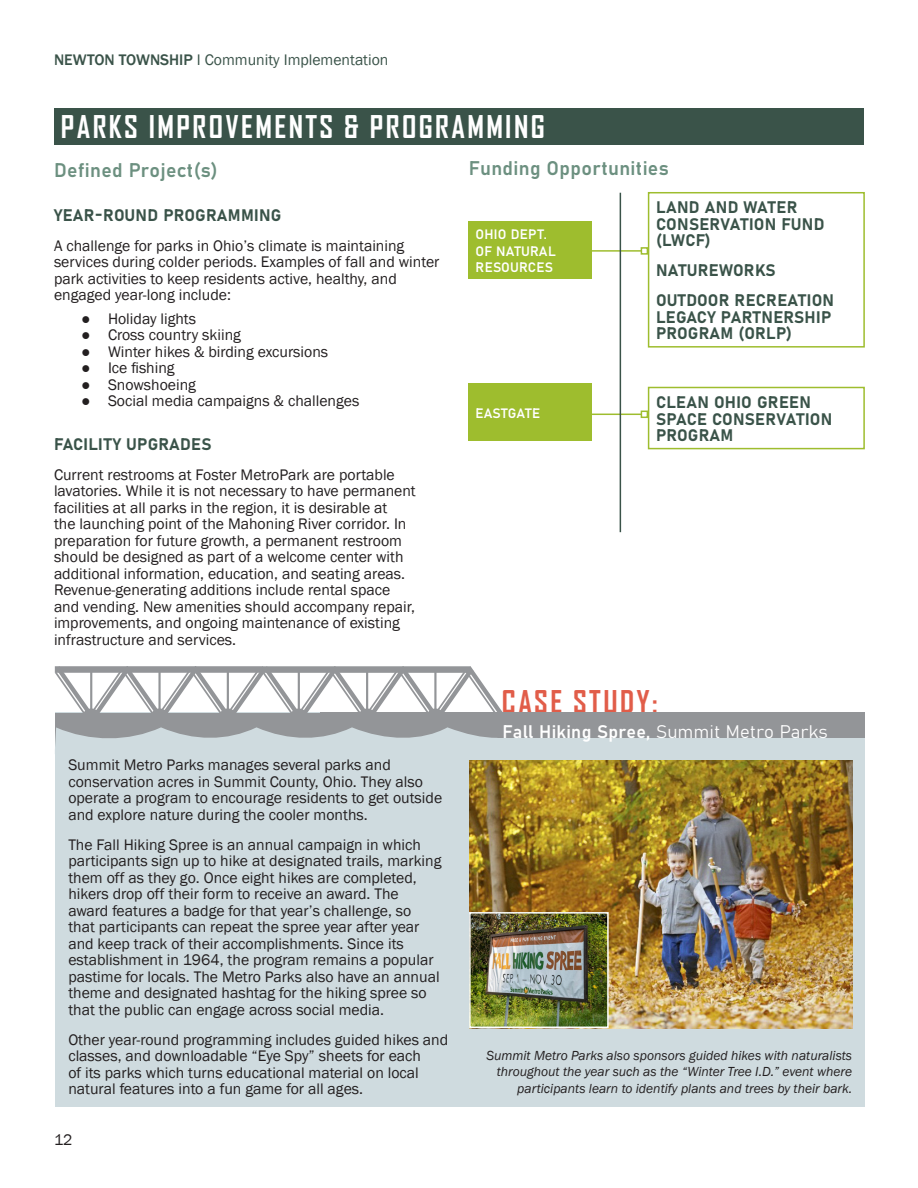
<style>
.page{position:relative;width:918px;height:1188px;background:#fff}
.page>*{position:absolute;margin:0;border:0;box-sizing:border-box;transform-origin:0 0}
.Heading{font:700 30px "Agency FB";letter-spacing:.08em;color:#fff}
.Heading-2{font:700 30px "Agency FB";letter-spacing:.08em;color:#e15d49}
.Subheading{font:19.5px "Bahnschrift";letter-spacing:.02em;color:#6c9080}
.Subheading-2{font:18px "Bahnschrift";letter-spacing:.02em;color:#fff}
.Heading3{font:16.5px/16.5px "Bahnschrift";letter-spacing:.01em;color:#3a5349}
.Body_Text{font:15.75px/16.5px "Franklin Gothic";color:#231f20}
.t1{font:15.75px "Franklin Gothic";color:#3a5349}
.Captions{font:italic 13.5px/16.5px "Franklin Gothic";color:#231f20;text-align:right}
.Map_Label{font:13.5px/16.5px "Bahnschrift";letter-spacing:.015em;color:#fff}
.s1{font-weight:500}
</style>
<div class="page">
<div style="left:54px;top:108px;width:809px;height:36px;background:#3a5349"></div>
<hr style="left:581px;top:414px;width:60px;height:1px;background:#9ebd2e">
<div style="left:641px;top:411px;width:7px;height:7px;border:2px solid #9ebd2e"></div>
<div style="left:469px;top:384px;width:123px;height:57px;background:#9ebd2e"></div>
<div style="left:648px;top:387px;width:217px;height:62px;border:2px solid #9ebd2e"></div>
<hr style="left:581px;top:250px;width:60px;height:2px;background:#9ebd2e">
<div style="left:641px;top:247px;width:7px;height:8px;border:2px solid #9ebd2e"></div>
<div style="left:469px;top:222px;width:123px;height:57px;background:#9ebd2e"></div>
<hr style="left:620px;top:193px;width:1px;height:339px;background:#3a5349">
<div style="left:648px;top:192px;width:217px;height:156px;border:2px solid #9ebd2e"></div>
<div style="left:55px;top:712px;width:810px;height:395px;background:#cfdbdf"></div>
<div style="left:320px;top:713px;width:545px;height:25px;background:#939598"></div>
<svg style="left:54px;top:666px;width:458px;height:79px"></svg>
<hr style="left:298px;top:670px;width:2px;height:44px;background:#939598">
<hr style="left:366px;top:672px;width:2px;height:44px;background:#939598">
<hr style="left:434px;top:670px;width:3px;height:44px;background:#939598">
<div style="left:289px;top:709px;width:19px;height:19px;background:#939598;border-radius:50%"></div>
<div style="left:358px;top:709px;width:19px;height:19px;background:#939598;border-radius:50%"></div>
<div style="left:426px;top:709px;width:19px;height:19px;background:#939598;border-radius:50%"></div>
<img style="left:469px;top:760px;width:383px;height:268px">
<img style="left:472px;top:915px;width:134px;height:110px">
<div style="left:469px;top:912px;width:140px;height:116px;border:2px solid #fff"></div>
<p class="t1" style="left:54px;top:50px;width:336px"><span class="s1">NEWTON TOWNSHIP</span> I Community Implementation</p>
<p class="Heading" style="left:61px;top:108px;width:486px">PARKS IMPROVEMENTS &amp; PROGRAMMING</p>
<p class="Subheading" style="left:54px;top:156px;width:165px">Defined Project(s)</p>
<p class="Heading3" style="left:54px;top:206px;width:229px">YEAR-ROUND PROGRAMMING</p>
<p class="Body_Text" style="left:54px;top:238px;width:387px">A challenge for parks in Ohio’s climate is maintaining services during colder periods. Examples of fall and winter park activities to keep residents active, healthy, and engaged year-long include:</p>
<p class="Body_Text" style="left:81px;top:311px;width:117px">● Holiday lights</p>
<p class="Body_Text" style="left:81px;top:327px;width:162px">● Cross country skiing</p>
<p class="Body_Text" style="left:81px;top:344px;width:249px">● Winter hikes &amp; birding excursions</p>
<p class="Body_Text" style="left:81px;top:360px;width:95px">● Ice fishing</p>
<p class="Body_Text" style="left:81px;top:377px;width:117px">● Snowshoeing</p>
<p class="Body_Text" style="left:81px;top:393px;width:280px">● Social media campaigns &amp; challenges</p>
<p class="Heading3" style="left:54px;top:435px;width:159px">FACILITY UPGRADES</p>
<p class="Body_Text" style="left:54px;top:467px;width:363px">Current restrooms at Foster MetroPark are portable lavatories. While it is not necessary to have permanent facilities at all parks in the region, it is desirable at<br>the launching point of the Mahoning River corridor. In preparation for future growth, a permanent restroom should be designed as part of a welcome center with additional information, education, and seating areas.<br>Revenue-generating additions include rental space and vending. New amenities should accompany repair, improvements, and ongoing maintenance of existing infrastructure and services.</p>
<p class="Body_Text" style="left:68px;top:757px;width:375px">Summit Metro Parks manages several parks and conservation acres in Summit County, Ohio. They also operate a program to encourage residents to get outside and explore nature during the cooler months.</p>
<p class="Body_Text" style="left:68px;top:836px;width:375px">The Fall Hiking Spree is an annual campaign in which participants sign up to hike at designated trails, marking them off as they go. Once eight hikes are completed, hikers drop off their form to receive an award. The award features a badge for that year’s challenge, so that participants can repeat the spree year after year and keep track of their accomplishments. Since its establishment in 1964, the program remains a popular pastime for locals. The Metro Parks also have an annual theme and designated hashtag for the hiking spree so that the public can engage across social media.</p>
<p class="Body_Text" style="left:68px;top:1031px;width:382px">Other year-round programming includes guided hikes and classes, and downloadable “Eye Spy” sheets for each<br>of its parks which turns educational material on local natural features into a fun game for all ages.</p>
<p class="Body_Text" style="left:54px;top:1132px;width:20px">12</p>
<p class="Subheading" style="left:469px;top:154px;width:202px">Funding Opportunities</p>
<p class="Map_Label" style="left:476px;top:225px;width:82px">OHIO DEPT.<br>OF NATURAL<br>RESOURCES</p>
<p class="Heading3" style="left:656px;top:198px;width:170px">LAND AND WATER<br>CONSERVATION FUND (LWCF)</p>
<p class="Heading3" style="left:656px;top:261px;width:121px">NATUREWORKS</p>
<p class="Heading3" style="left:656px;top:291px;width:180px">OUTDOOR RECREATION<br>LEGACY PARTNERSHIP<br>PROGRAM (ORLP)</p>
<p class="Map_Label" style="left:476px;top:404px;width:66px">EASTGATE</p>
<p class="Heading3" style="left:656px;top:393px;width:178px">CLEAN OHIO GREEN<br>SPACE CONSERVATION<br>PROGRAM</p>
<p class="Heading-2" style="left:502px;top:683px;width:157px">CASE STUDY:</p>
<p class="Subheading-2" style="left:502px;top:718px;width:327px">Fall Hiking Spree, Summit Metro Parks</p>
<p class="Captions" style="left:486px;top:1047px;width:367px">Summit Metro Parks also sponsors guided hikes with naturalists throughout the year such as the “Winter Tree I.D.” event where participants learn to identify plants and trees by their bark.</p>
</div>
